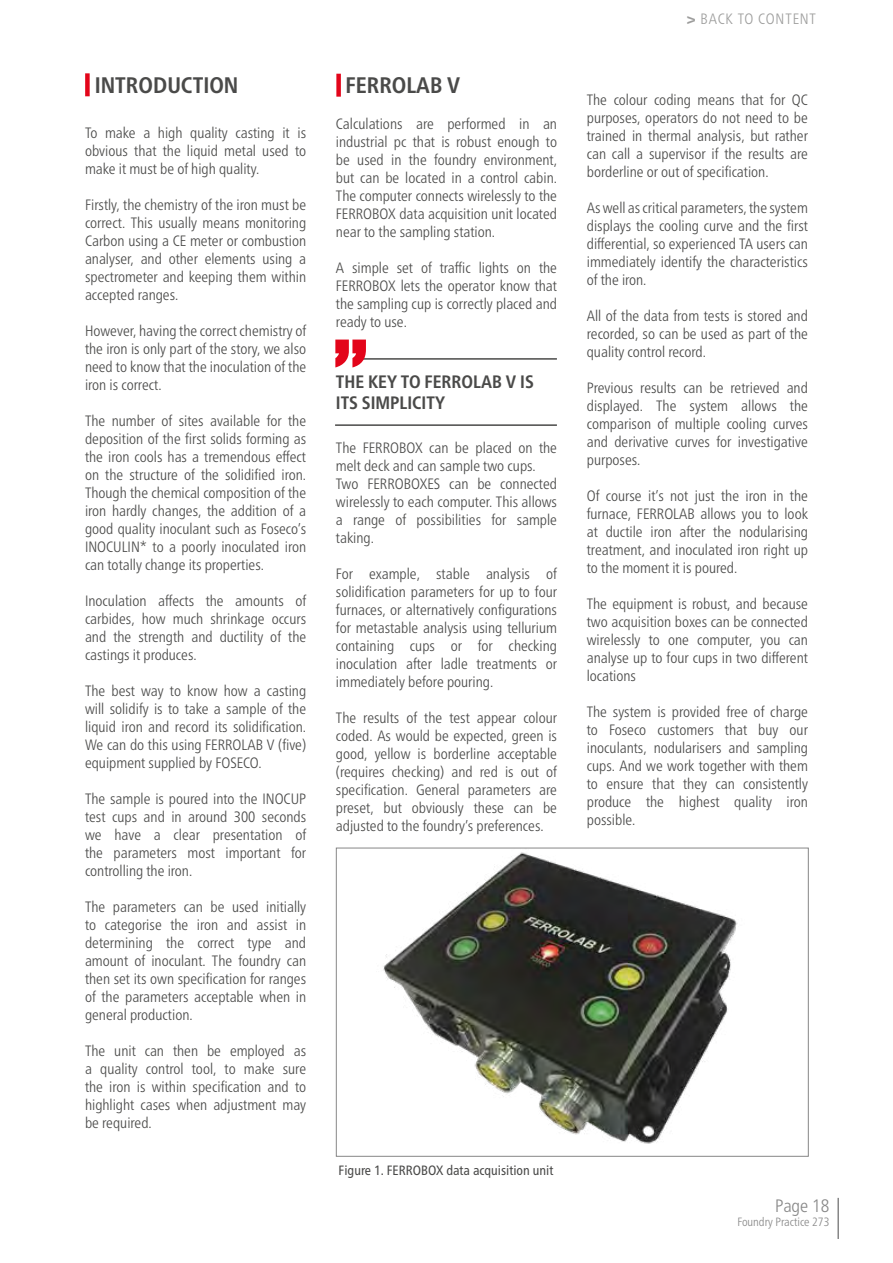
<style>
.page{position:relative;width:893px;height:1263px;background:#fff}
.page>*{position:absolute;margin:0;border:0;box-sizing:border-box;transform-origin:0 0}
.t1{font:102.3px "Agent Con Med DB Normal";color:#e3051a}
.t2{font:700 condensed 22.5px "Frutiger Neue LTW1 G";color:#4a4a49}
.t3{font:700 condensed 18px/21px "Frutiger Neue LTW1 G";color:#4a4a49}
.t4{font:300 condensed 18px "Frutiger Neue LTW1 G";color:#878787}
.t5{font:300 condensed 15px/18px "Frutiger Neue LTW1 G";color:#4a4a49;text-align:justify}
.t6{font:300 condensed 15px "Frutiger Neue LTW1 G";letter-spacing:.055em;color:#9d9d9c}
.t7{font:condensed 13.5px "Frutiger Neue LTW1 G";color:#4a4a49}
.t8{font:300 condensed 12px "Frutiger Neue LTW1 G";color:#878787}
.s1{font-weight:700}
</style>
<div class="page">
<hr style="left:837px;top:1198px;width:2px;height:41px;background:#878787">
<div style="left:85px;top:73px;width:5px;height:23px;background:#e3051a"></div>
<hr style="left:361px;top:358px;width:196px;height:2px;background:#4a4a49">
<hr style="left:335px;top:424px;width:222px;height:2px;background:#4a4a49">
<div style="left:336px;top:74px;width:5px;height:23px;background:#e3051a"></div>
<img style="left:383px;top:852px;width:355px;height:292px">
<div style="left:336px;top:848px;width:473px;height:309px;border:1px solid #878787"></div>
<h2 class="t2" style="left:95px;top:72px;width:145px">INTRODUCTION</h2>
<p class="t5" style="left:85px;top:123px;width:223px">To make a high quality casting it is obvious that the liquid metal used to make it must be of high quality.</p>
<p class="t5" style="left:85px;top:195px;width:223px">Firstly, the chemistry of the iron must be correct. This usually means monitoring Carbon using a CE meter or combustion analyser, and other elements using a spectrometer and keeping them within accepted ranges.</p>
<p class="t5" style="left:85px;top:321px;width:223px">However, having the correct chemistry of the iron is only part of the story, we also need to know that the inoculation of the iron is correct.</p>
<p class="t5" style="left:85px;top:411px;width:223px">The number of sites available for the deposition of the first solids forming as the iron cools has a tremendous effect on the structure of the solidified iron.<br>Though the chemical composition of the iron hardly changes, the addition of a good quality inoculant such as Foseco’s INOCULIN* to a poorly inoculated iron can totally change its properties.</p>
<p class="t5" style="left:85px;top:591px;width:223px">Inoculation affects the amounts of carbides, how much shrinkage occurs and the strength and ductility of the castings it produces.</p>
<p class="t5" style="left:85px;top:681px;width:223px">The best way to know how a casting will solidify is to take a sample of the liquid iron and record its solidification.<br>We can do this using FERROLAB V (five) equipment supplied by FOSECO.</p>
<p class="t5" style="left:85px;top:789px;width:223px">The sample is poured into the INOCUP test cups and in around 300 seconds we have a clear presentation of the parameters most important for controlling the iron.</p>
<p class="t5" style="left:85px;top:897px;width:223px">The parameters can be used initially to categorise the iron and assist in determining the correct type and amount of inoculant. The foundry can then set its own specification for ranges of the parameters acceptable when in general production.</p>
<p class="t5" style="left:85px;top:1041px;width:223px">The unit can then be employed as a quality control tool, to make sure the iron is within specification and to highlight cases when adjustment may be required.</p>
<h2 class="t2" style="left:346px;top:72px;width:116px">FERROLAB V</h2>
<p class="t5" style="left:336px;top:114px;width:223px">Calculations are performed in an industrial pc that is robust enough to be used in the foundry environment, but can be located in a control cabin.<br>The computer connects wirelessly to the FERROBOX data acquisition unit located near to the sampling station.</p>
<p class="t5" style="left:336px;top:258px;width:223px">A simple set of traffic lights on the FERROBOX lets the operator know that the sampling cup is correctly placed and ready to use.</p>
<h1 class="t1" style="left:332px;top:260px;width:41px">„</h1>
<p class="t3" style="left:336px;top:371px;width:199px">THE KEY TO FERROLAB V IS<br>ITS SIMPLICITY</p>
<p class="t5" style="left:336px;top:438px;width:223px;text-align:left">The FERROBOX can be placed on the melt deck and can sample two cups.<br>Two FERROBOXES can be connected wirelessly to each computer. This allows a range of possibilities for sample taking.</p>
<p class="t5" style="left:336px;top:564px;width:223px">For example, stable analysis of solidification parameters for up to four furnaces, or alternatively configurations for metastable analysis using tellurium containing cups or for checking inoculation after ladle treatments or immediately before pouring.</p>
<p class="t5" style="left:336px;top:708px;width:223px">The results of the test appear colour coded. As would be expected, green is good, yellow is borderline acceptable (requires checking) and red is out of specification. General parameters are preset, but obviously these can be adjusted to the foundry’s preferences.</p>
<p class="t7" style="left:339px;top:1162px;width:216px">Figure 1. FERROBOX data acquisition unit</p>
<p class="t6" style="left:687px;top:10px;width:131px"><span class="s1">&gt;</span> BACK TO CONTENT</p>
<p class="t5" style="left:587px;top:91px;width:223px">The colour coding means that for QC purposes, operators do not need to be trained in thermal analysis, but rather can call a supervisor if the results are borderline or out of specification.</p>
<p class="t5" style="left:587px;top:199px;width:223px">As well as critical parameters, the system displays the cooling curve and the first differential, so experienced TA users can immediately identify the characteristics of the iron.</p>
<p class="t5" style="left:587px;top:307px;width:223px">All of the data from tests is stored and recorded, so can be used as part of the quality control record.</p>
<p class="t5" style="left:587px;top:379px;width:223px">Previous results can be retrieved and displayed. The system allows the comparison of multiple cooling curves and derivative curves for investigative purposes.</p>
<p class="t5" style="left:587px;top:487px;width:223px">Of course it’s not just the iron in the furnace, FERROLAB allows you to look at ductile iron after the nodularising treatment, and inoculated iron right up to the moment it is poured.</p>
<p class="t5" style="left:587px;top:595px;width:223px">The equipment is robust, and because two acquisition boxes can be connected wirelessly to one computer, you can analyse up to four cups in two different locations</p>
<p class="t5" style="left:587px;top:703px;width:223px">The system is provided free of charge to Foseco customers that buy our inoculants, nodularisers and sampling cups. And we work together with them to ensure that they can consistently produce the highest quality iron possible.</p>
<p class="t4" style="left:775px;top:1195px;width:56px">Page 18</p>
<p class="t8" style="left:737px;top:1215px;width:93px">Foundry Practice 273</p>
</div>
